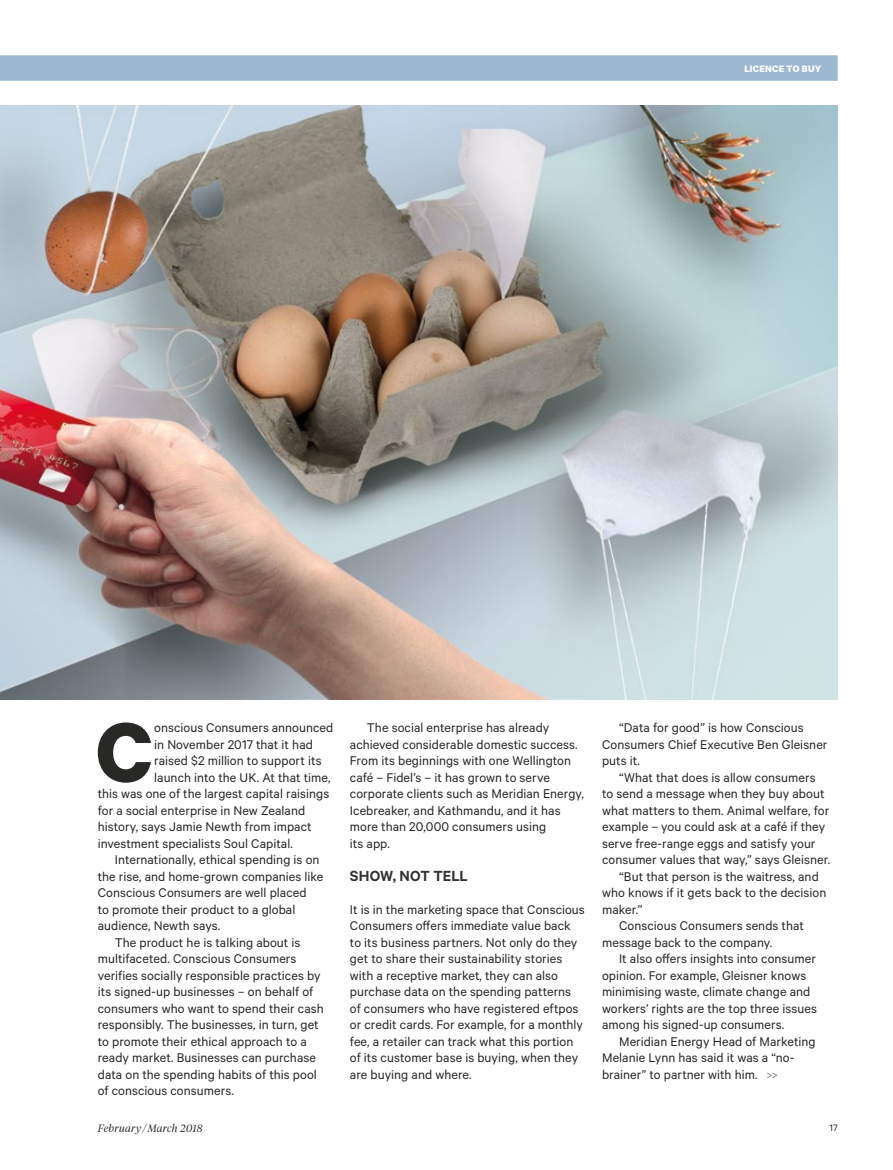
<style>
.page{position:relative;width:893px;height:1170px;background:#fff}
.page>*{position:absolute;margin:0;border:0;box-sizing:border-box;transform-origin:0 0}
.t1{font:700 94.8px "Calibre";color:#282827}
.t2{font:600 16.5px "Calibre";color:#333332}
.t3{font:300 15px "Tiempos Headline";color:#706f6f}
.t4{font:14.25px/16.5px "Calibre";letter-spacing:.005em;color:#282827}
.t5{font:italic 300 10.5px "Tiempos Headline";letter-spacing:.025em;color:#282827}
.t6{font:700 10.5px "Calibre";letter-spacing:.03em;color:#fff}
.t7{font:10.5px "Calibre";color:#282827}
</style>
<div class="page">
<div style="left:0;top:55px;width:838px;height:26px;background:#9db9d2"></div>
<img style="left:0;top:105px;width:838px;height:594px">
<p class="t6" style="left:744px;top:62px;width:78px">LICENCE TO BUY</p>
<h1 class="t1" style="left:96px;top:694px;width:59px">C</h1>
<p class="t4" style="left:154px;top:719px;width:181px">onscious Consumers announced</p>
<p class="t4" style="left:154px;top:735px;width:160px">in November 2017 that it had</p>
<p class="t4" style="left:154px;top:752px;width:169px">raised $2 million to support its</p>
<p class="t4" style="left:154px;top:768px;width:178px">launch into the UK. At that time,</p>
<p class="t4" style="left:98px;top:785px;width:233px">this was one of the largest capital raisings</p>
<p class="t4" style="left:98px;top:801px;width:209px">for a social enterprise in New Zealand</p>
<p class="t4" style="left:98px;top:818px;width:215px">history, says Jamie Newth from impact</p>
<p class="t4" style="left:98px;top:834px;width:197px">investment specialists Soul Capital.</p>
<p class="t4" style="left:115px;top:851px;width:206px">Internationally, ethical spending is on</p>
<p class="t4" style="left:98px;top:867px;width:227px">the rise, and home-grown companies like</p>
<p class="t4" style="left:98px;top:884px;width:210px">Conscious Consumers are well placed</p>
<p class="t4" style="left:98px;top:900px;width:199px">to promote their product to a global</p>
<p class="t4" style="left:98px;top:917px;width:124px">audience, Newth says.</p>
<p class="t4" style="left:115px;top:933px;width:187px">The product he is talking about is</p>
<p class="t4" style="left:98px;top:950px;width:200px">multifaceted. Conscious Consumers</p>
<p class="t4" style="left:98px;top:966px;width:224px">verifies socially responsible practices by</p>
<p class="t4" style="left:98px;top:983px;width:217px">its signed-up businesses – on behalf of</p>
<p class="t4" style="left:98px;top:999px;width:228px">consumers who want to spend their cash</p>
<p class="t4" style="left:98px;top:1016px;width:222px">responsibly. The businesses, in turn, get</p>
<p class="t4" style="left:98px;top:1032px;width:210px">to promote their ethical approach to a</p>
<p class="t4" style="left:98px;top:1049px;width:220px">ready market. Businesses can purchase</p>
<p class="t4" style="left:98px;top:1065px;width:221px">data on the spending habits of this pool</p>
<p class="t4" style="left:98px;top:1082px;width:138px">of conscious consumers.</p>
<p class="t4" style="left:350px;top:719px;width:236px;text-indent:17px">The social enterprise has already achieved considerable domestic success.<br>From its beginnings with one Wellington café – Fidel’s – it has grown to serve corporate clients such as Meridian Energy, Icebreaker, and Kathmandu, and it has more than 20,000 consumers using<br>its app.</p>
<p class="t2" style="left:350px;top:865px;width:119px">SHOW, NOT TELL</p>
<p class="t4" style="left:350px;top:900px;width:236px">It is in the marketing space that Conscious Consumers offers immediate value back to its business partners. Not only do they get to share their sustainability stories with a receptive market, they can also purchase data on the spending patterns of consumers who have registered eftpos or credit cards. For example, for a monthly fee, a retailer can track what this portion of its customer base is buying, when they are buying and where.</p>
<p class="t4" style="left:602px;top:719px;width:227px;text-indent:17px">“Data for good” is how Conscious<br>Consumers Chief Executive Ben Gleisner puts it.</p>
<p class="t4" style="left:619px;top:768px;width:198px">“What that does is allow consumers</p>
<p class="t4" style="left:602px;top:785px;width:224px">to send a message when they buy about</p>
<p class="t4" style="left:602px;top:801px;width:229px">what matters to them. Animal welfare, for</p>
<p class="t4" style="left:602px;top:818px;width:225px">example – you could ask at a café if they</p>
<p class="t4" style="left:602px;top:834px;width:215px">serve free-range eggs and satisfy your</p>
<p class="t4" style="left:602px;top:851px;width:230px">consumer values that way,” says Gleisner.</p>
<p class="t4" style="left:619px;top:867px;width:201px">“But that person is the waitress, and</p>
<p class="t4" style="left:602px;top:884px;width:226px">who knows if it gets back to the decision</p>
<p class="t4" style="left:602px;top:900px;width:42px">maker.”</p>
<p class="t4" style="left:619px;top:917px;width:186px">Conscious Consumers sends that</p>
<p class="t4" style="left:602px;top:933px;width:172px">message back to the company.</p>
<p class="t4" style="left:619px;top:950px;width:198px">It also offers insights into consumer</p>
<p class="t4" style="left:602px;top:966px;width:206px">opinion. For example, Gleisner knows</p>
<p class="t4" style="left:602px;top:983px;width:210px">minimising waste, climate change and</p>
<p class="t4" style="left:602px;top:999px;width:216px">workers’ rights are the top three issues</p>
<p class="t4" style="left:602px;top:1016px;width:184px">among his signed-up consumers.</p>
<p class="t4" style="left:619px;top:1032px;width:198px">Meridian Energy Head of Marketing</p>
<p class="t4" style="left:602px;top:1049px;width:194px">Melanie Lynn has said it was a “no-</p>
<p class="t4" style="left:602px;top:1065px;width:157px">brainer” to partner with him.</p>
<p class="t3" style="left:766px;top:1065px;width:13px">&gt;&gt;</p>
<p class="t5" style="left:98px;top:1121px;width:106px">February /March 2018</p>
<p class="t7" style="left:829px;top:1121px;width:10px">17</p>
</div>
